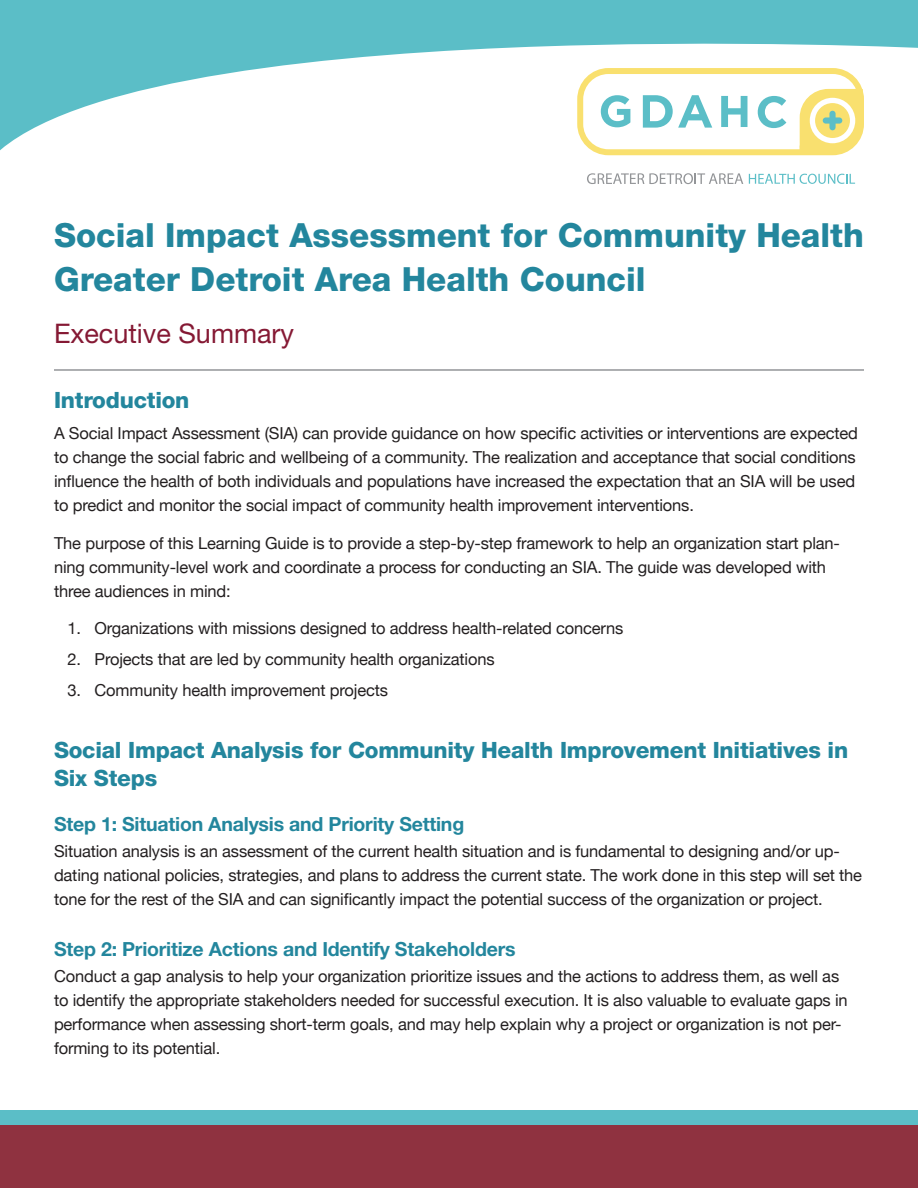
<style>
.page{position:relative;width:918px;height:1188px;background:#fff}
.page>*{position:absolute;margin:0;border:0;box-sizing:border-box;transform-origin:0 0}
.t1{font:800 33.3px "Helvetica Neue LT Std";color:#23869d}
.t2{font:27px "Helvetica Neue LT Std";color:#851934}
.Head_1{font:800 22.5px/28.5px "Helvetica Neue LT Std";letter-spacing:-.01em;color:#23869d}
.Head_2{font:700 19.5px "Helvetica Neue LT Std";letter-spacing:-.01em;color:#23869d}
.Main_Body{font:16.5px/24px "Helvetica Neue";letter-spacing:-.01em;color:#231f20}
.Numbered_Copy{font:16.5px "Helvetica Neue";letter-spacing:-.01em;color:#231f20}
.Numbered_Copy_Space{font:16.5px "Helvetica Neue";letter-spacing:-.01em;color:#231f20}
</style>
<div class="page">
<svg style="left:0;top:0;width:918px;height:156px"></svg>
<div style="left:0;top:1110px;width:918px;height:15px;background:#5bbec7"></div>
<div style="left:0;top:1125px;width:918px;height:63px;background:#8f3240"></div>
<svg style="left:587px;top:173px;width:156px;height:11px"></svg>
<svg style="left:749px;top:174px;width:106px;height:10px"></svg>
<svg style="left:577px;top:68px;width:287px;height:87px"></svg>
<hr style="left:54px;top:369px;width:810px;height:2px;background:#939598">
<p class="t1" style="left:54px;top:215px;width:811px">Social Impact Assessment for Community Health</p>
<p class="t1" style="left:54px;top:259px;width:593px">Greater Detroit Area Health Council</p>
<p class="t2" style="left:54px;top:317px;width:242px">Executive Summary</p>
<p class="Head_1" style="left:54px;top:386px;width:137px">Introduction</p>
<p class="Main_Body" style="left:54px;top:420px;width:805px">A Social Impact Assessment (SIA) can provide guidance on how specific activities or interventions are expected to change the social fabric and wellbeing of a community. The realization and acceptance that social conditions influence the health of both individuals and populations have increased the expectation that an SIA will be used to predict and monitor the social impact of community health improvement interventions.</p>
<p class="Main_Body" style="left:54px;top:530px;width:788px">The purpose of this Learning Guide is to provide a step-by-step framework to help an organization start plan&shy;ning community-level work and coordinate a process for conducting an SIA. The guide was developed with three audiences in mind:</p>
<p class="Numbered_Copy" style="left:68px;top:614px;width:557px">1. Organizations with missions designed to address health-related concerns</p>
<p class="Numbered_Copy" style="left:68px;top:645px;width:429px">2. Projects that are led by community health organizations</p>
<p class="Numbered_Copy_Space" style="left:68px;top:676px;width:322px">3. Community health improvement projects</p>
<p class="Head_1" style="left:54px;top:736px;width:796px">Social Impact Analysis for Community Health Improvement Initiatives in<br>Six Steps</p>
<p class="Head_2" style="left:54px;top:812px;width:412px">Step 1: Situation Analysis and Priority Setting</p>
<p class="Main_Body" style="left:54px;top:838px;width:810px">Situation analysis is an assessment of the current health situation and is fundamental to designing and/or up&shy;dating national policies, strategies, and plans to address the current state. The work done in this step will set the tone for the rest of the SIA and can significantly impact the potential success of the organization or project.</p>
<p class="Head_2" style="left:54px;top:937px;width:463px">Step 2: Prioritize Actions and Identify Stakeholders</p>
<p class="Main_Body" style="left:54px;top:963px;width:795px">Conduct a gap analysis to help your organization prioritize issues and the actions to address them, as well as to identify the appropriate stakeholders needed for successful execution. It is also valuable to evaluate gaps in performance when assessing short-term goals, and may help explain why a project or organization is not per&shy;forming to its potential.</p>
</div>
